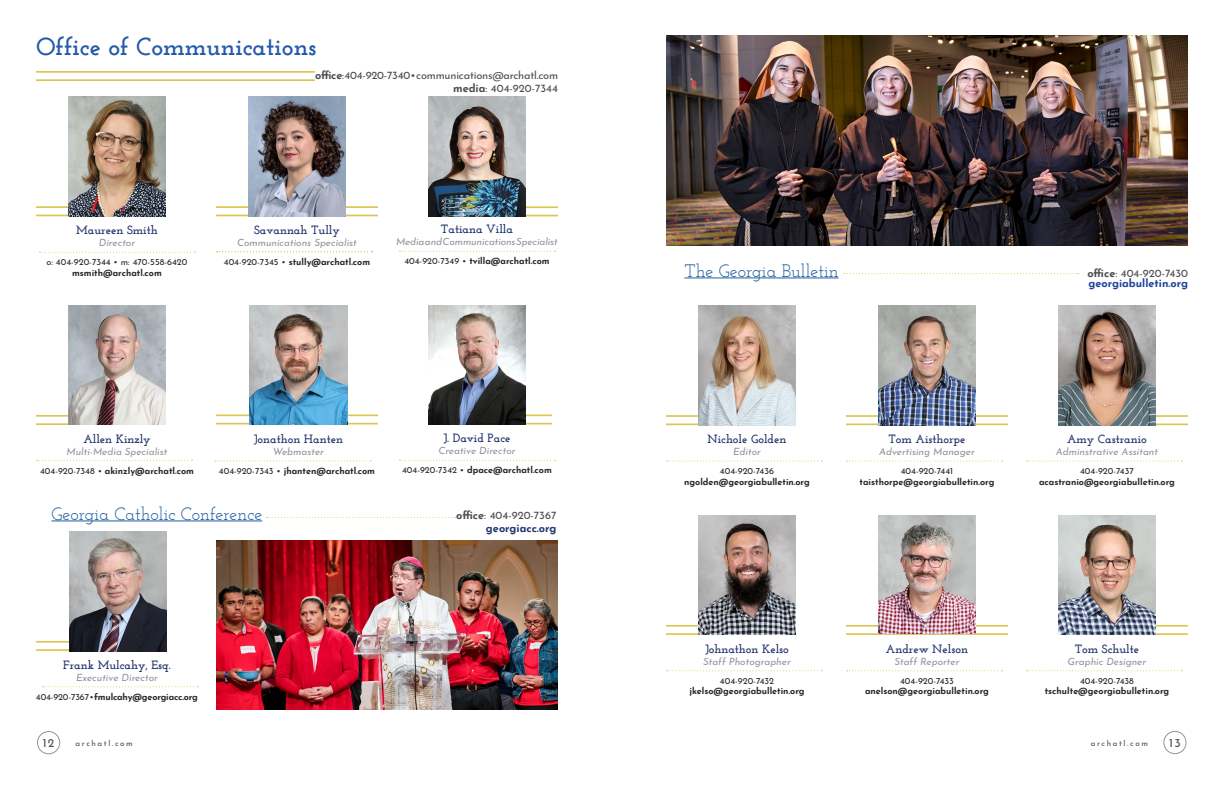
<style>
.page{position:relative;width:1224px;height:792px;background:#fff}
.page>*{position:absolute;margin:0;border:0;box-sizing:border-box;transform-origin:0 0}
.t1{font:700 25px "Josefin Slab";color:#2459a9}
.t2{font:18px "Josefin Slab";color:#215e9e}
.t3{font:700 12px "Josefin Slab";color:#23356f}
.t4{font:12px "Josefin Sans";color:#4d4d4f}
.t5{font:11px/13.2px "Josefin Sans";letter-spacing:-.02em;color:#4d4d4f;text-align:right}
.t6{font:700 11px/10.5px "Josefin Sans";color:#1e439b}
.t7{font:11px "Josefin Sans";color:#4d4d4f}
.t8{font:700 11px "Josefin Sans";color:#23356f}
.t9{font:italic 10px "Josefin Sans";color:#939598}
.t10{font:700 9px "Josefin Sans";color:#292829}
.t11{font:9px "Josefin Sans";color:#292829}
.t12{font:8px "Josefin Sans";letter-spacing:.2em;color:#4d4d4f}
.s1{font-weight:700}
.s2{font-weight:400}
.s3{color:#4d4d4f}
.s4{font-weight:400;color:#4d4d4f}
</style>
<div class="page">
<hr style="left:216px;top:206px;width:162px;height:2px;background:#dbc553">
<hr style="left:216px;top:215px;width:162px;height:1px;background:#dbc553">
<hr style="left:36px;top:415px;width:78px;height:2px;background:#dbc553">
<hr style="left:36px;top:423px;width:78px;height:2px;background:#dbc553">
<svg style="left:215px;top:460px;width:156px;height:1px"></svg>
<svg style="left:42px;top:686px;width:157px;height:1px"></svg>
<hr style="left:36px;top:641px;width:78px;height:2px;background:#dbc553">
<hr style="left:36px;top:649px;width:78px;height:2px;background:#dbc553">
<hr style="left:36px;top:206px;width:78px;height:2px;background:#dbc553">
<hr style="left:36px;top:215px;width:78px;height:1px;background:#dbc553">
<svg style="left:40px;top:252px;width:155px;height:1px"></svg>
<hr style="left:36px;top:71px;width:279px;height:2px;background:#dbc553">
<hr style="left:36px;top:79px;width:279px;height:2px;background:#dbc553">
<hr style="left:474px;top:414px;width:78px;height:2px;background:#dbc553">
<hr style="left:474px;top:423px;width:78px;height:1px;background:#dbc553">
<hr style="left:216px;top:414px;width:162px;height:2px;background:#dbc553">
<hr style="left:216px;top:423px;width:162px;height:1px;background:#dbc553">
<svg style="left:216px;top:251px;width:157px;height:1px"></svg>
<svg style="left:400px;top:460px;width:155px;height:1px"></svg>
<svg style="left:36px;top:460px;width:157px;height:1px"></svg>
<hr style="left:666px;top:415px;width:78px;height:2px;background:#dbc553">
<hr style="left:666px;top:424px;width:78px;height:1px;background:#dbc553">
<hr style="left:846px;top:415px;width:162px;height:2px;background:#dbc553">
<hr style="left:846px;top:424px;width:162px;height:1px;background:#dbc553">
<hr style="left:1110px;top:415px;width:78px;height:2px;background:#dbc553">
<hr style="left:1110px;top:424px;width:78px;height:1px;background:#dbc553">
<hr style="left:666px;top:625px;width:78px;height:2px;background:#dbc553">
<hr style="left:666px;top:633px;width:78px;height:2px;background:#dbc553">
<hr style="left:846px;top:625px;width:162px;height:2px;background:#dbc553">
<hr style="left:846px;top:633px;width:162px;height:2px;background:#dbc553">
<hr style="left:1110px;top:625px;width:78px;height:2px;background:#dbc553">
<hr style="left:1110px;top:633px;width:78px;height:2px;background:#dbc553">
<svg style="left:266px;top:517px;width:189px;height:1px"></svg>
<hr style="left:480px;top:206px;width:78px;height:2px;background:#dbc553">
<hr style="left:480px;top:215px;width:78px;height:1px;background:#dbc553">
<img style="left:68px;top:97px;width:98px;height:119px">
<img style="left:68px;top:305px;width:98px;height:120px">
<img style="left:428px;top:97px;width:98px;height:119px">
<img style="left:250px;top:305px;width:97px;height:120px">
<img style="left:69px;top:532px;width:97px;height:119px">
<svg style="left:666px;top:461px;width:157px;height:1px"></svg>
<svg style="left:846px;top:461px;width:157px;height:1px"></svg>
<svg style="left:1026px;top:461px;width:157px;height:1px"></svg>
<svg style="left:666px;top:670px;width:157px;height:1px"></svg>
<svg style="left:846px;top:670px;width:157px;height:1px"></svg>
<svg style="left:1026px;top:670px;width:157px;height:1px"></svg>
<img style="left:698px;top:305px;width:98px;height:120px">
<img style="left:878px;top:305px;width:98px;height:120px">
<img style="left:1058px;top:305px;width:98px;height:120px">
<img style="left:878px;top:515px;width:98px;height:119px">
<img style="left:1058px;top:515px;width:98px;height:120px">
<img style="left:698px;top:515px;width:98px;height:120px">
<hr style="left:684px;top:277px;width:155px;height:1px;background:#215e9e">
<svg style="left:844px;top:273px;width:235px;height:1px"></svg>
<hr style="left:51px;top:520px;width:211px;height:1px;background:#215e9e">
<img style="left:428px;top:305px;width:98px;height:120px">
<img style="left:248px;top:97px;width:98px;height:119px">
<img style="left:666px;top:35px;width:522px;height:210px">
<img style="left:216px;top:540px;width:342px;height:169px">
<svg style="left:400px;top:251px;width:155px;height:1px"></svg>
<div style="left:37px;top:731px;width:23px;height:23px;border:1px solid #939598;border-radius:50%"></div>
<div style="left:1164px;top:731px;width:22px;height:23px;border:1px solid #939598;border-radius:50%"></div>
<h1 class="t1" style="left:36px;top:31px;width:282px">Office of Communications</h1>
<p class="t5" style="left:315px;top:67px;width:245px"><span class="s1">office</span>: 404-920-7340 • communications@archatl.com <span class="s1">media</span>: 404-920-7344</p>
<h3 class="t3" style="left:76px;top:223px;width:83px">Maureen Smith</h3>
<p class="t9" style="left:99px;top:234px;width:38px">Director</p>
<p class="t11" style="left:47px;top:254px;width:142px">o: 404-920-7344 • m: 470-558-6420</p>
<p class="t10" style="left:72px;top:265px;width:91px">msmith@archatl.com</p>
<h3 class="t3" style="left:254px;top:223px;width:87px">Savannah Tully</h3>
<p class="t9" style="left:237px;top:234px;width:121px">Communications Specialist</p>
<p class="t10" style="left:224px;top:254px;width:148px"><span class="s2">404-920-7345 •</span> stully@archatl.com</p>
<h3 class="t3" style="left:441px;top:222px;width:74px">Tatiana Villa</h3>
<p class="t9" style="left:396px;top:233px;width:163px">Media and Communications Specialist</p>
<p class="t10" style="left:404px;top:253px;width:147px"><span class="s2">404-920-7349 •</span> tvilla@archatl.com</p>
<h3 class="t3" style="left:83px;top:431px;width:69px">Allen Kinzly</h3>
<p class="t9" style="left:67px;top:443px;width:102px">Multi-Media Specialist</p>
<h3 class="t3" style="left:254px;top:431px;width:91px">Jonathon Hanten</h3>
<p class="t9" style="left:273px;top:443px;width:53px">Webmaster</p>
<h3 class="t3" style="left:443px;top:431px;width:69px">J. David Pace</h3>
<p class="t9" style="left:438px;top:442px;width:79px">Creative Director</p>
<p class="t10" style="left:40px;top:463px;width:155px"><span class="s2">404-920-7348 •</span> akinzly@archatl.com</p>
<p class="t10" style="left:402px;top:462px;width:151px"><span class="s2">404-920-7342 •</span> dpace@archatl.com</p>
<p class="t10" style="left:219px;top:463px;width:158px"><span class="s2">404-920-7343 •</span> jhanten@archatl.com</p>
<h2 class="t2" style="left:51px;top:503px;width:212px">Georgia Catholic Conference</h2>
<p class="t7" style="left:456px;top:506px;width:102px"><span class="s1">office</span>: 404-920-7367</p>
<p class="t8" style="left:486px;top:518px;width:72px">georgiacc.org</p>
<h3 class="t3" style="left:63px;top:658px;width:109px">Frank Mulcahy, Esq.</h3>
<p class="t9" style="left:76px;top:669px;width:83px">Executive Director</p>
<p class="t10" style="left:36px;top:689px;width:163px"><span class="s2">404-920-7367 •</span> fmulcahy@georgiacc.org</p>
<h2 class="t2" style="left:684px;top:260px;width:156px">The Georgia Bulletin</h2>
<p class="t6" style="left:1087px;top:266px;width:102px"><span class="s3">office</span><span class="s4">: 404-920-7430 </span>georgiabulletin.org</p>
<h3 class="t3" style="left:707px;top:432px;width:81px">Nichole Golden</h3>
<p class="t9" style="left:733px;top:443px;width:29px">Editor</p>
<p class="t11" style="left:720px;top:463px;width:56px">404-920-7436</p>
<p class="t10" style="left:684px;top:474px;width:127px">ngolden@georgiabulletin.org</p>
<h3 class="t3" style="left:888px;top:432px;width:79px">Tom Aisthorpe</h3>
<p class="t9" style="left:879px;top:443px;width:97px">Advertising Manager</p>
<p class="t11" style="left:901px;top:463px;width:54px">404-920-7441</p>
<p class="t10" style="left:860px;top:474px;width:136px">taisthorpe@georgiabulletin.org</p>
<h3 class="t3" style="left:1067px;top:432px;width:81px">Amy Castranio</h3>
<p class="t9" style="left:1056px;top:443px;width:104px">Adminstrative Assitant</p>
<p class="t11" style="left:1080px;top:463px;width:55px">404-920-7437</p>
<p class="t10" style="left:1039px;top:474px;width:138px">acastranio@georgiabulletin.org</p>
<h3 class="t3" style="left:705px;top:641px;width:85px">Johnathon Kelso</h3>
<p class="t9" style="left:703px;top:653px;width:89px">Staff Photographer</p>
<p class="t11" style="left:720px;top:673px;width:56px">404-920-7432</p>
<p class="t10" style="left:689px;top:683px;width:117px">jkelso@georgiabulletin.org</p>
<h3 class="t3" style="left:886px;top:641px;width:84px">Andrew Nelson</h3>
<p class="t9" style="left:894px;top:653px;width:67px">Staff Reporter</p>
<p class="t11" style="left:900px;top:673px;width:55px">404-920-7433</p>
<p class="t10" style="left:865px;top:683px;width:125px">anelson@georgiabulletin.org</p>
<h3 class="t3" style="left:1075px;top:641px;width:66px">Tom Schulte</h3>
<p class="t9" style="left:1068px;top:653px;width:80px">Graphic Designer</p>
<p class="t11" style="left:1080px;top:673px;width:55px">404-920-7438</p>
<p class="t10" style="left:1045px;top:683px;width:126px">tschulte@georgiabulletin.org</p>
<h3 class="t4" style="left:43px;top:733px;width:13px">12</h3>
<p class="t12" style="left:76px;top:736px;width:59px">archatl.com</p>
<p class="t12" style="left:1091px;top:736px;width:59px">archatl.com</p>
<h3 class="t4" style="left:1169px;top:733px;width:13px">13</h3>
</div>
